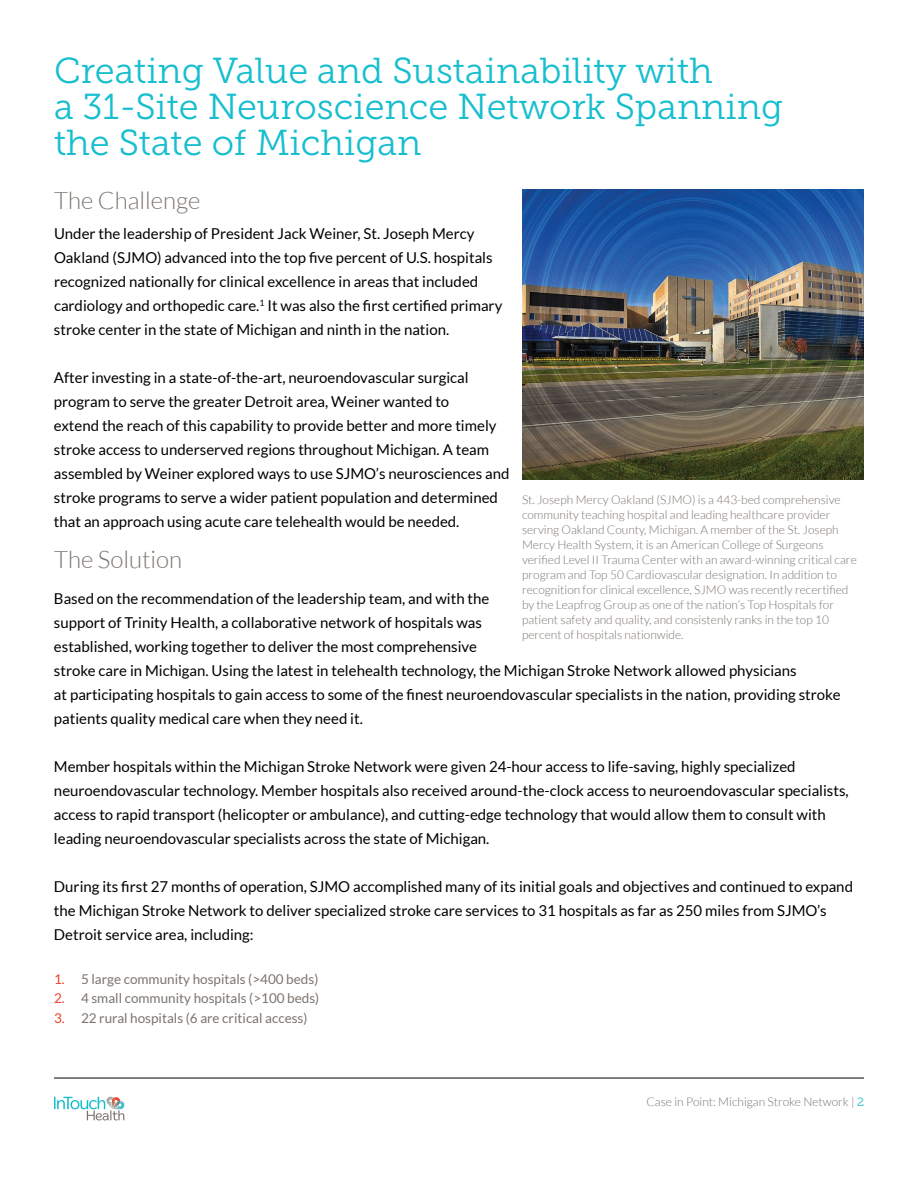
<style>
.page{position:relative;width:918px;height:1188px;background:#fff}
.page>*{position:absolute;margin:0;border:0;box-sizing:border-box;transform-origin:0 0}
.t1{font:36px/36px "Museo Slab 300";color:#16becf}
.t2{font:300 24px "Lato";color:#7b746e}
.t3{font:15px/24px "Lato";color:#000}
.t4{font:13.5px "Lato";color:#7b746e}
.t5{font:300 12px/15px "Lato";color:#7b746e}
.s1{color:#ef412c}
.s2{font-family:"Museo Slab 300";font-weight:400;color:#16becf}
</style>
<div class="page">
<svg style="left:54px;top:1097px;width:70px;height:23px"></svg>
<hr style="left:54px;top:1078px;width:810px;height:1px;background:#000">
<img style="left:522px;top:190px;width:342px;height:290px">
<h1 class="t1" style="left:54px;top:53px;width:731px">Creating Value and Sustainability with<br>a 31-Site Neuroscience Network Spanning the State of Michigan</h1>
<h2 class="t2" style="left:54px;top:188px;width:148px">The Challenge</h2>
<p class="t3" style="left:54px;top:221px;width:450px">Under the leadership of President Jack Weiner, St. Joseph Mercy Oakland (SJMO) advanced into the top five percent of U.S. hospitals recognized nationally for clinical excellence in areas that included cardiology and orthopedic care.<sup>1</sup> It was also the first certified primary stroke center in the state of Michigan and ninth in the nation.</p>
<p class="t3" style="left:54px;top:365px;width:457px">After investing in a state-of-the-art, neuroendovascular surgical program to serve the greater Detroit area, Weiner wanted to<br>extend the reach of this capability to provide better and more timely stroke access to underserved regions throughout Michigan. A team assembled by Weiner explored ways to use SJMO’s neurosciences and stroke programs to serve a wider patient population and determined that an approach using acute care telehealth would be needed.</p>
<p class="t5" style="left:522px;top:492px;width:336px">St. Joseph Mercy Oakland (SJMO) is a 443-bed comprehensive community teaching hospital and leading healthcare provider serving Oakland County, Michigan. A member of the St. Joseph Mercy Health System, it is an American College of Surgeons verified Level II Trauma Center with an award-winning critical care program and Top 50 Cardiovascular designation. In addition to recognition for clinical excellence, SJMO was recently recertified by the Leapfrog Group as one of the nation’s Top Hospitals for patient safety and quality, and consistenly ranks in the top 10 percent of hospitals nationwide.</p>
<h2 class="t2" style="left:54px;top:547px;width:130px">The Solution</h2>
<p class="t3" style="left:54px;top:587px;width:788px">Based on the recommendation of the leadership team, and with the<br>support of Trinity Health, a collaborative network of hospitals was<br>established, working together to deliver the most comprehensive<br>stroke care in Michigan. Using the latest in telehealth technology, the Michigan Stroke Network allowed physicians<br>at participating hospitals to gain access to some of the finest neuroendovascular specialists in the nation, providing stroke patients quality medical care when they need it.</p>
<p class="t3" style="left:54px;top:755px;width:796px">Member hospitals within the Michigan Stroke Network were given 24-hour access to life-saving, highly specialized neuroendovascular technology. Member hospitals also received around-the-clock access to neuroendovascular specialists, access to rapid transport (helicopter or ambulance), and cutting-edge technology that would allow them to consult with leading neuroendovascular specialists across the state of Michigan.</p>
<p class="t3" style="left:54px;top:875px;width:801px">During its first 27 months of operation, SJMO accomplished many of its initial goals and objectives and continued to expand the Michigan Stroke Network to deliver specialized stroke care services to 31 hospitals as far as 250 miles from SJMO’s<br>Detroit service area, including:</p>
<p class="t4" style="left:54px;top:971px;width:266px"><span class="s1">1.</span> 5 large community hospitals (&gt;400 beds)</p>
<p class="t4" style="left:54px;top:991px;width:267px"><span class="s1">2.</span> 4 small community hospitals (&gt;100 beds)</p>
<p class="t4" style="left:54px;top:1010px;width:255px"><span class="s1">3.</span> 22 rural hospitals (6 are critical access)</p>
<p class="t5" style="left:647px;top:1095px;width:219px">Case in Point: Michigan Stroke Network | <span class="s2">2</span></p>
</div>
